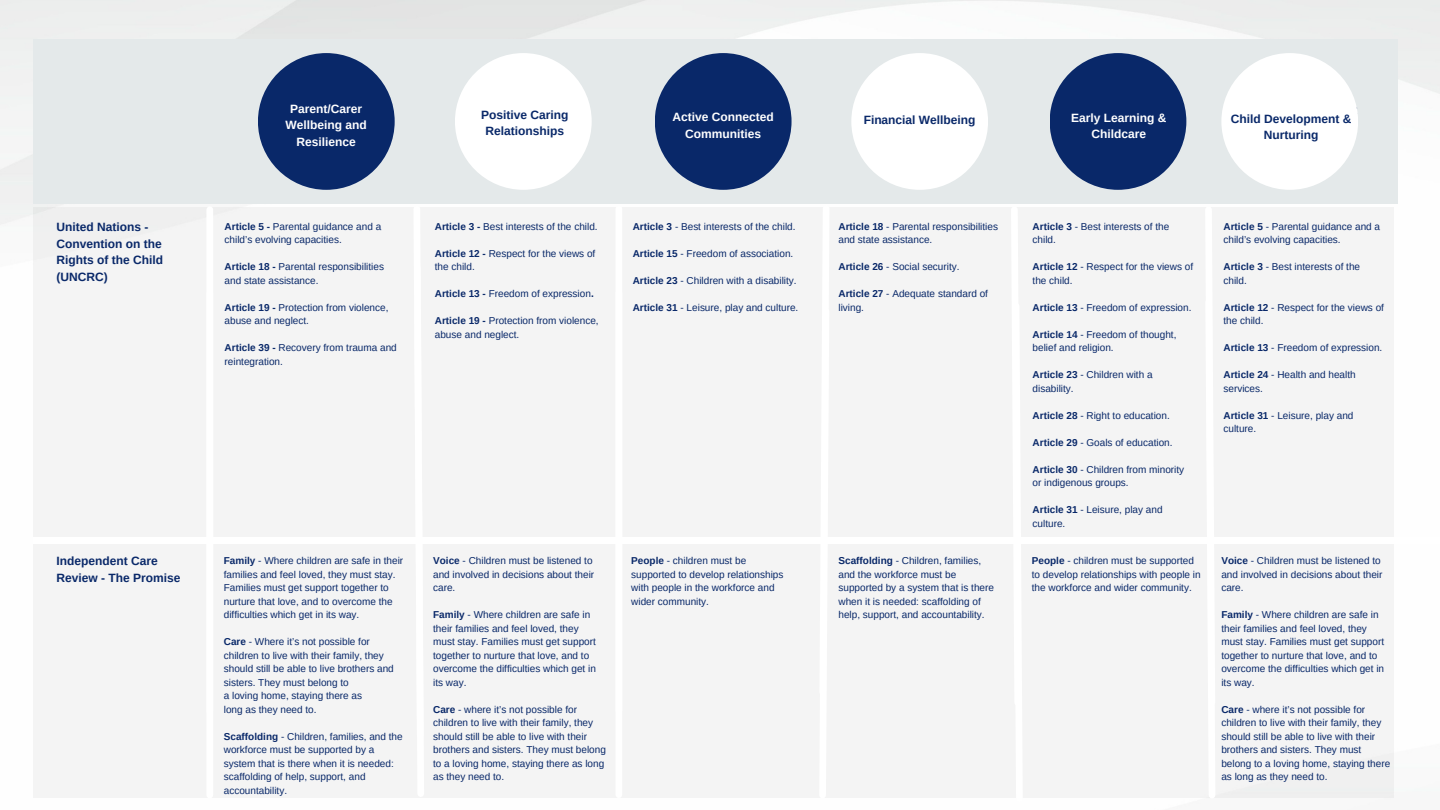
<style>
.page{position:relative;width:1440px;height:810px;background:#fff}
.page>*{position:absolute;margin:0;border:0;box-sizing:border-box;transform-origin:0 0}
.t1{font:700 12px/16.5px "Arimo";color:#092869;text-align:center}
.t2{font:700 12px/16.5px "Arimo";color:#fff;text-align:center}
.t3{font:10px/13.5px "Arimo";color:#092869}
.s1{font-weight:700}
</style>
<div class="page">
<div style="left:33px;top:208px;width:1361px;height:589px;background:#f4f4f4"></div>
<div style="left:206px;top:210px;width:7px;height:501px;background:#fff"></div>
<div style="left:616px;top:209px;width:6px;height:502px;background:#fff"></div>
<div style="left:33px;top:39px;width:1365px;height:165px;background:#e4e9ea"></div>
<div style="left:258px;top:53px;width:137px;height:137px;background:#092869;border-radius:50%"></div>
<div style="left:455px;top:53px;width:137px;height:137px;background:#fff;border-radius:50%"></div>
<div style="left:655px;top:53px;width:137px;height:137px;background:#092869;border-radius:50%"></div>
<div style="left:851px;top:53px;width:137px;height:137px;background:#fff;border-radius:50%"></div>
<div style="left:1050px;top:53px;width:136px;height:137px;background:#092869;border-radius:50%"></div>
<div style="left:1221px;top:53px;width:137px;height:137px;background:#fff;border-radius:50%"></div>
<div style="left:33px;top:537px;width:1407px;height:6px;background:#fff"></div>
<div style="left:206px;top:293px;width:7px;height:502px;background:#fff"></div>
<svg style="left:410px;top:207px;width:18px;height:591px"></svg>
<div style="left:616px;top:293px;width:6px;height:502px;background:#fff"></div>
<svg style="left:816px;top:207px;width:17px;height:591px"></svg>
<svg style="left:1008px;top:207px;width:18px;height:591px"></svg>
<svg style="left:1202px;top:207px;width:17px;height:595px"></svg>
<p class="t1" style="left:57px;top:219px;width:108px;text-align:left">United Nations -<br>Convention on the<br>Rights of the Child (UNCRC)</p>
<h1 class="t2" style="left:286px;top:100px;width:83px">Parent/Carer<br>Wellbeing and<br>Resilience</h1>
<h1 class="t1" style="left:481px;top:106px;width:89px">Positive Caring<br>Relationships</h1>
<h1 class="t2" style="left:672px;top:109px;width:103px">Active Connected<br>Communities</h1>
<h1 class="t1" style="left:864px;top:112px;width:113px">Financial Wellbeing</h1>
<h1 class="t3" style="left:225px;top:220px;width:158px"><span class="s1">Article 5 -</span> Parental guidance and a child’s evolving capacities.</h1>
<h1 class="t3" style="left:225px;top:260px;width:161px"><span class="s1">Article 18 -</span> Parental responsibilities and state assistance.</h1>
<p class="t3" style="left:225px;top:301px;width:165px"><span class="s1">Article 19 -</span> Protection from violence, abuse and neglect.</p>
<h1 class="t3" style="left:225px;top:341px;width:174px"><span class="s1">Article 39 -</span> Recovery from trauma and reintegration.</h1>
<p class="t3" style="left:435px;top:220px;width:164px"><span class="s1">Article 3 -</span> Best interests of the child.</p>
<p class="t3" style="left:435px;top:247px;width:162px"><span class="s1">Article 12 -</span> Respect for the views of the child.</p>
<p class="t3" style="left:435px;top:287px;width:160px"><span class="s1">Article 13 -</span> Freedom of expression<span class="s1">.</span></p>
<p class="t3" style="left:435px;top:314px;width:165px"><span class="s1">Article 19 -</span> Protection from violence, abuse and neglect.</p>
<p class="t3" style="left:633px;top:220px;width:164px"><span class="s1">Article 3</span> - Best interests of the child.</p>
<p class="t3" style="left:633px;top:247px;width:162px"><span class="s1">Article 15</span> - Freedom of association.</p>
<p class="t3" style="left:633px;top:274px;width:165px"><span class="s1">Article 23</span> - Children with a disability.</p>
<p class="t3" style="left:633px;top:301px;width:167px"><span class="s1">Article 31</span> - Leisure, play and culture.</p>
<p class="t3" style="left:839px;top:220px;width:161px"><span class="s1">Article 18</span> - Parental responsibilities and state assistance.</p>
<p class="t3" style="left:839px;top:260px;width:123px"><span class="s1">Article 26</span> - Social security.</p>
<p class="t3" style="left:839px;top:287px;width:151px"><span class="s1">Article 27</span> - Adequate standard of living.</p>
<p class="t2" style="left:1071px;top:109px;width:97px">Early Learning &amp;<br>Childcare</p>
<p class="t1" style="left:1231px;top:110px;width:122px">Child Development &amp;<br>Nurturing</p>
<h1 class="t1" style="left:1263px;top:118px;width:81px">and Nurturing</h1>
<p class="t3" style="left:1033px;top:220px;width:138px"><span class="s1">Article 3</span> - Best interests of the child.</p>
<p class="t3" style="left:1033px;top:260px;width:162px"><span class="s1">Article 12</span> - Respect for the views of the child.</p>
<p class="t3" style="left:1033px;top:301px;width:160px"><span class="s1">Article 13</span> - Freedom of expression.</p>
<p class="t3" style="left:1033px;top:328px;width:145px"><span class="s1">Article 14</span> - Freedom of thought, belief and religion.</p>
<p class="t3" style="left:1033px;top:368px;width:122px"><span class="s1">Article 23</span> - Children with a disability.</p>
<p class="t3" style="left:1033px;top:409px;width:139px"><span class="s1">Article 28</span> - Right to education.</p>
<p class="t3" style="left:1033px;top:436px;width:142px"><span class="s1">Article 29</span> - Goals of education.</p>
<p class="t3" style="left:1033px;top:463px;width:153px"><span class="s1">Article 30</span> - Children from minority or indigenous groups.</p>
<p class="t3" style="left:1033px;top:503px;width:132px"><span class="s1">Article 31</span> - Leisure, play and culture.</p>
<p class="t3" style="left:1224px;top:220px;width:158px"><span class="s1">Article 5</span> - Parental guidance and a child’s evolving capacities.</p>
<p class="t3" style="left:1224px;top:260px;width:138px"><span class="s1">Article 3</span> - Best interests of the child.</p>
<p class="t3" style="left:1224px;top:301px;width:162px"><span class="s1">Article 12</span> - Respect for the views of the child.</p>
<p class="t3" style="left:1224px;top:341px;width:160px"><span class="s1">Article 13</span> - Freedom of expression.</p>
<p class="t3" style="left:1224px;top:368px;width:134px"><span class="s1">Article 24</span> - Health and health services.</p>
<p class="t3" style="left:1224px;top:409px;width:132px"><span class="s1">Article 31</span> - Leisure, play and culture.</p>
<p class="t1" style="left:57px;top:553px;width:125px;text-align:left">Independent Care<br>Review - The Promise</p>
<p class="t3" style="left:433px;top:554px;width:163px"><span class="s1">Voice</span> - Children must be listened to and involved in decisions about their care.</p>
<p class="t3" style="left:433px;top:608px;width:159px"><span class="s1">Family</span> - Where children are safe in</p>
<h1 class="t3" style="left:433px;top:621px;width:147px">their families and feel loved, they</h1>
<p class="t3" style="left:433px;top:635px;width:164px">must stay. Families must get support together to nurture that love, and to overcome the difficulties which get in its way.</p>
<p class="t3" style="left:433px;top:702px;width:145px"><span class="s1">Care</span> - where it’s not possible for</p>
<p class="t3" style="left:433px;top:716px;width:174px">children to live with their family, they should still be able to live with their brothers and sisters. They must belong to a loving home, staying there as long as they need to.</p>
<p class="t3" style="left:224px;top:554px;width:181px"><span class="s1">Family</span> - Where children are safe in their families and feel loved, they must stay.<br>Families must get support together to nurture that love, and to overcome the difficulties which get in its way.</p>
<p class="t3" style="left:224px;top:635px;width:172px"><span class="s1">Care</span> - Where it’s not possible for children to live with their family, they should still be able to live brothers and sisters. They must belong to</p>
<p class="t3" style="left:224px;top:689px;width:140px">a loving home, staying there as</p>
<p class="t3" style="left:224px;top:702px;width:94px">long as they need to.</p>
<p class="t3" style="left:224px;top:729px;width:180px"><span class="s1">Scaffolding</span> - Children, families, and the workforce must be supported by a system that is there when it is needed: scaffolding of help, support, and accountability.</p>
<p class="t3" style="left:631px;top:554px;width:154px"><span class="s1">People</span> - children must be supported to develop relationships with people in the workforce and wider community.</p>
<p class="t3" style="left:839px;top:554px;width:157px"><span class="s1">Scaffolding</span> - Children, families, and the workforce must be supported by a system that is there when it is needed: scaffolding of help, support, and accountability.</p>
<p class="t3" style="left:1032px;top:554px;width:170px"><span class="s1">People</span> - children must be supported to develop relationships with people in the workforce and wider community.</p>
<p class="t3" style="left:1221px;top:554px;width:163px"><span class="s1">Voice</span> - Children must be listened to and involved in decisions about their care.</p>
<p class="t3" style="left:1221px;top:608px;width:159px"><span class="s1">Family</span> - Where children are safe in</p>
<p class="t3" style="left:1221px;top:621px;width:147px">their families and feel loved, they</p>
<p class="t3" style="left:1221px;top:635px;width:164px">must stay. Families must get support together to nurture that love, and to overcome the difficulties which get in its way.</p>
<p class="t3" style="left:1221px;top:702px;width:145px"><span class="s1">Care</span> - where it’s not possible for</p>
<p class="t3" style="left:1221px;top:716px;width:170px">children to live with their family, they should still be able to live with their brothers and sisters. They must belong to a loving home, staying there as long as they need to.</p>
</div>
